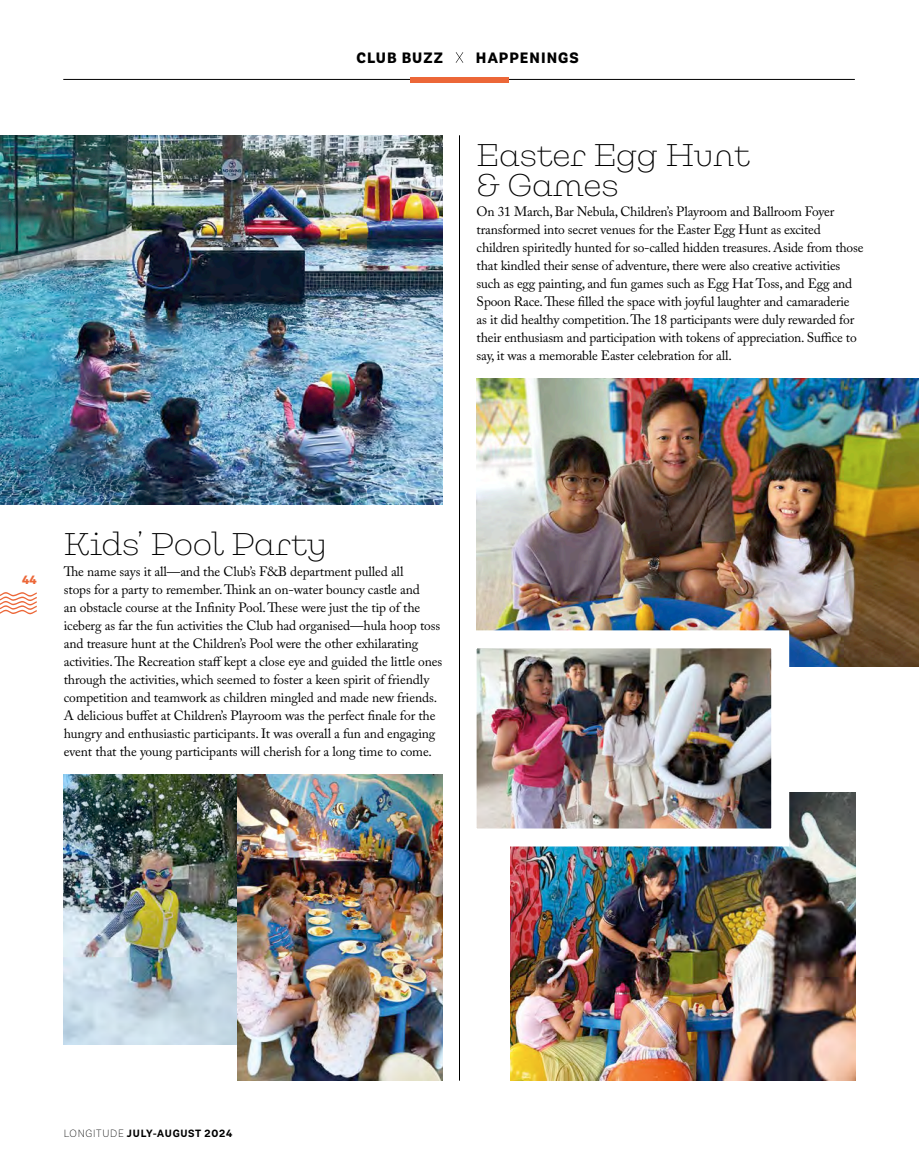
<style>
.page{position:relative;width:919px;height:1170px;background:#fff}
.page>*{position:absolute;margin:0;border:0;box-sizing:border-box;transform-origin:0 0}
.t1{font:200 30px/30px "Galeria Alt";letter-spacing:-.01em;color:#000}
.t2{font:900 15px "Andes Neue Alt 1";letter-spacing:.07em;color:#000}
.t3{font:13.5px/18px "Adobe Caslon Pro";letter-spacing:-.01em;color:#000}
.t4{font:900 12px "Andes Neue Alt 2";color:#ec6738}
.t5{font:700 10.5px "Andes Neue Alt 2";letter-spacing:.07em;color:#000}
.s1{font-weight:200}
</style>
<div class="page">
<svg style="left:0;top:592px;width:37px;height:23px"></svg>
<hr style="left:63px;top:79px;width:791px;height:1px;background:#000">
<svg style="left:455px;top:52px;width:8px;height:11px"></svg>
<div style="left:410px;top:77px;width:98px;height:5px;background:#ec6738"></div>
<img style="left:64px;top:774px;width:173px;height:270px">
<img style="left:0;top:135px;width:442px;height:369px">
<img style="left:476px;top:378px;width:442px;height:288px">
<img style="left:237px;top:774px;width:205px;height:306px">
<img style="left:510px;top:792px;width:345px;height:288px">
<img style="left:476px;top:621px;width:322px;height:234px">
<hr style="left:459px;top:135px;width:1px;height:945px;background:#000">
<p class="t2" style="left:356px;top:47px;width:88px">CLUB BUZZ</p>
<p class="t2" style="left:476px;top:47px;width:104px">HAPPENINGS</p>
<h1 class="t1" style="left:476px;top:140px;width:275px">Easter Egg Hunt &amp; Games</h1>
<p class="t3" style="left:476px;top:202px;width:388px">On 31 March, Bar Nebula, Children’s Playroom and Ballroom Foyer transformed into secret venues for the Easter Egg Hunt as excited children spiritedly hunted for so-called hidden treasures. Aside from those that kindled their sense of adventure, there were also creative activities such as egg painting, and fun games such as Egg Hat Toss, and Egg and Spoon Race. These filled the space with joyful laughter and camaraderie<br>as it did healthy competition. The 18 participants were duly rewarded for their enthusiasm and participation with tokens of appreciation. Suffice to say, it was a memorable Easter celebration for all.</p>
<p class="t4" style="left:22px;top:571px;width:16px">44</p>
<h1 class="t1" style="left:64px;top:528px;width:265px">Kids’ Pool Party</h1>
<p class="t3" style="left:64px;top:562px;width:380px">The name says it all—and the Club’s F&amp;B department pulled all<br>stops for a party to remember. Think an on-water bouncy castle and<br>an obstacle course at the Infinity Pool. These were just the tip of the iceberg as far the fun activities the Club had organised—hula hoop toss and treasure hunt at the Children’s Pool were the other exhilarating activities. The Recreation staff kept a close eye and guided the little ones through the activities, which seemed to foster a keen spirit of friendly competition and teamwork as children mingled and made new friends.<br>A delicious buffet at Children’s Playroom was the perfect finale for the hungry and enthusiastic participants. It was overall a fun and engaging event that the young participants will cherish for a long time to come.</p>
<p class="t5" style="left:64px;top:1125px;width:170px"><span class="s1">LONGITUDE</span> JULY-AUGUST 2024</p>
</div>
